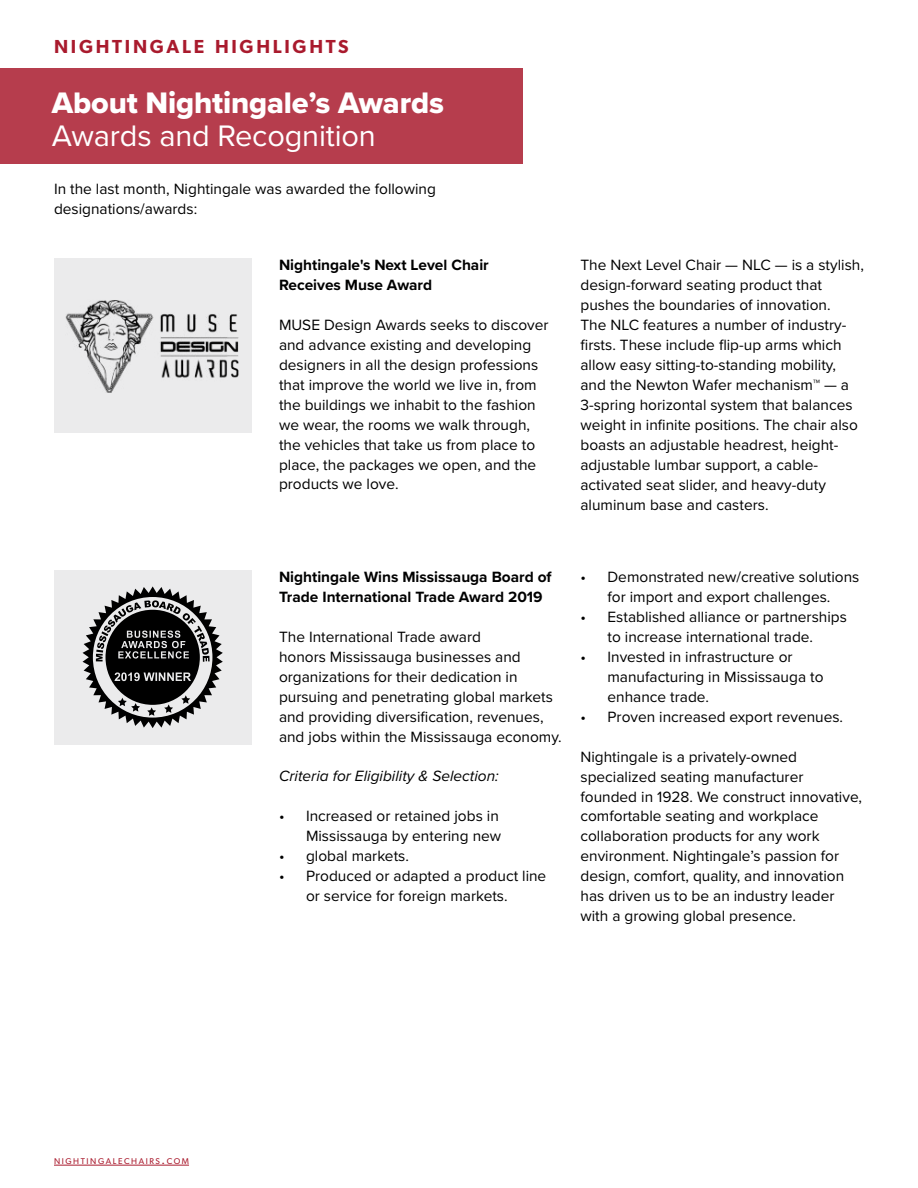
<style>
.page{position:relative;width:918px;height:1188px;background:#fff}
.page>*{position:absolute;margin:0;border:0;box-sizing:border-box;transform-origin:0 0}
.t1{font:30.75px "Proxima Nova Extrabld";letter-spacing:-.005em;color:#fff}
.t2{font:30.75px "Proxima Nova";letter-spacing:-.005em;color:#fff}
.t3{font:600 18.9px "Gibson";letter-spacing:.145em;color:#a91a2d}
.t4{font:15.45px/20px "Proxima Nova";color:#000101}
.t5{font:700 15.45px/20px "Proxima Nova";color:#000101}
.t6{font:italic 15.45px "Proxima Nova";color:#000101}
.t7{font:8.4px "Gibson";letter-spacing:.185em;color:#a91a2d}
.s1{font-size:12px}
</style>
<div class="page">
<div style="left:54px;top:258px;width:198px;height:175px;background:#ebebec"></div>
<div style="left:54px;top:570px;width:198px;height:175px;background:#ebebec"></div>
<svg style="left:83px;top:586px;width:140px;height:142px"></svg>
<img style="left:66px;top:300px;width:173px;height:93px">
<div style="left:0;top:68px;width:523px;height:95px;background:#b63d4d"></div>
<hr style="left:54px;top:1165px;width:135px;height:1px;background:#a91a2d">
<p class="t3" style="left:54px;top:36px;width:296px">NIGHTINGALE HIGHLIGHTS</p>
<h1 class="t1" style="left:52px;top:80px;width:394px">About Nightingale’s Awards</h1>
<h1 class="t2" style="left:52px;top:113px;width:325px">Awards and Recognition</h1>
<p class="t4" style="left:54px;top:178px;width:384px">In the last month, Nightingale was awarded the following designations/awards:</p>
<p class="t5" style="left:279px;top:255px;width:211px">Nightingale's Next Level Chair<br>Receives Muse Award</p>
<p class="t4" style="left:279px;top:314px;width:271px">MUSE Design Awards seeks to discover and advance existing and developing designers in all the design professions that improve the world we live in, from the buildings we inhabit to the fashion we wear, the rooms we walk through, the vehicles that take us from place to place, the packages we open, and the products we love.</p>
<p class="t4" style="left:581px;top:254px;width:285px">The Next Level Chair — NLC — is a stylish, design-forward seating product that pushes the boundaries of innovation.<br>The NLC features a number of industry&shy;firsts. These include flip-up arms which allow easy sitting-to-standing mobility, and the Newton Wafer mechanism™ — a 3-spring horizontal system that balances weight in infinite positions. The chair also boasts an adjustable headrest, height&shy;adjustable lumbar support, a cable&shy;activated seat slider, and heavy-duty aluminum base and casters.</p>
<p class="t5" style="left:279px;top:567px;width:274px">Nightingale Wins Mississauga Board of<br>Trade International Trade Award 2019</p>
<p class="t4" style="left:279px;top:626px;width:284px">The International Trade award<br>honors Mississauga businesses and organizations for their dedication in pursuing and penetrating global markets and providing diversification, revenues, and jobs within the Mississauga economy.</p>
<p class="t6" style="left:279px;top:765px;width:221px">Criteria for Eligibility &amp; Selection:</p>
<p class="t4" style="left:279px;top:806px;width:224px;text-align:right">• Increased or retained jobs in<br>Mississauga by entering new</p>
<p class="t4" style="left:279px;top:845px;width:131px">• global markets.</p>
<p class="t4" style="left:306px;top:865px;width:242px;text-indent:-27px">• Produced or adapted a product line or service for foreign markets.</p>
<p class="t4" style="left:581px;top:566px;width:280px;text-align:center">• Demonstrated new/creative solutions for import and export challenges.</p>
<p class="t4" style="left:581px;top:606px;width:268px;text-align:center">• Established alliance or partnerships to increase international trade.</p>
<p class="t4" style="left:608px;top:646px;width:218px;text-indent:-27px">• Invested in infrastructure or manufacturing in Mississauga to enhance trade.</p>
<p class="t4" style="left:581px;top:706px;width:264px">• Proven increased export revenues.</p>
<p class="t4" style="left:581px;top:746px;width:283px">Nightingale is a privately-owned specialized seating manufacturer founded in 1928. We construct innovative, comfortable seating and workplace collaboration products for any work environment. Nightingale’s passion for design, comfort, quality, and innovation has driven us to be an industry leader with a growing global presence.</p>
<p class="t7" style="left:54px;top:1156px;width:137px">NIGHTINGALECHAIRS<span class="s1">.</span>COM</p>
</div>
